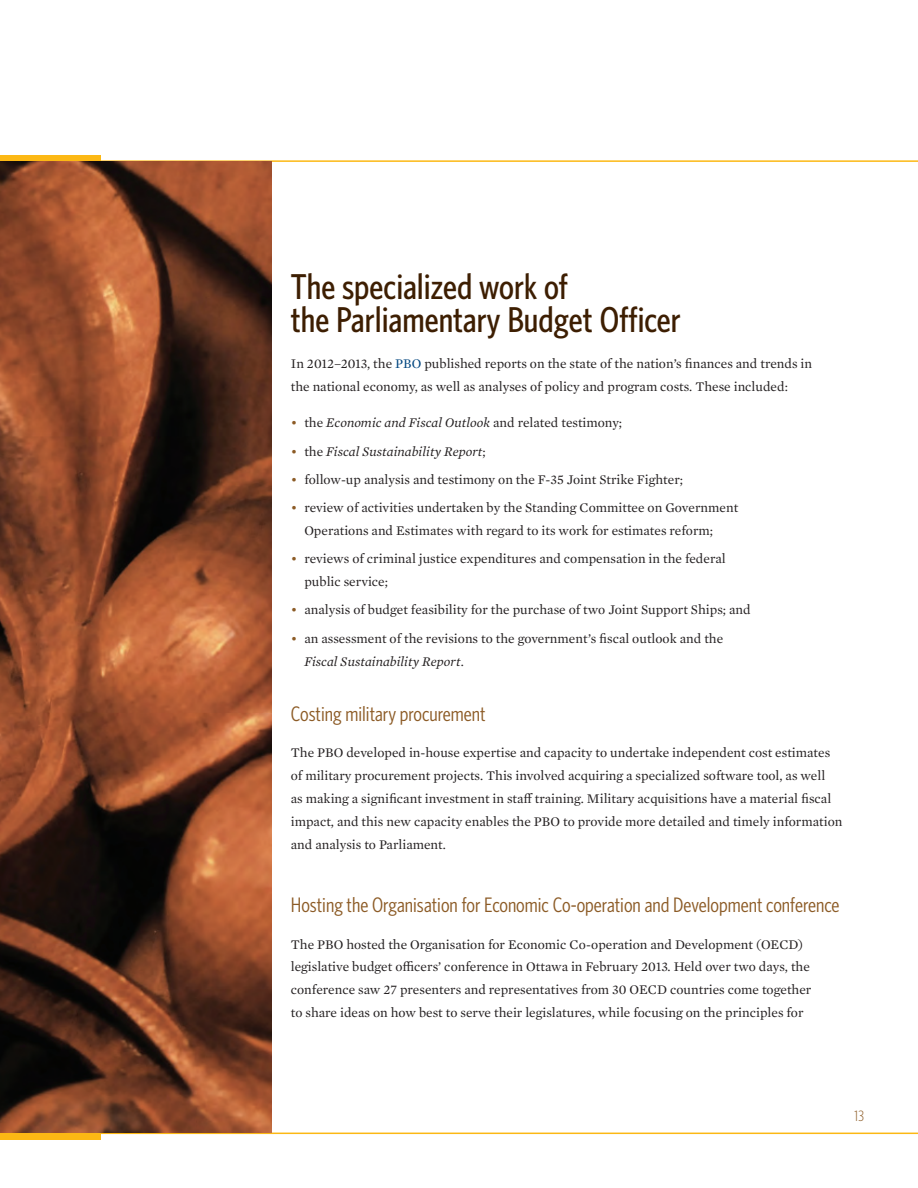
<style>
.page{position:relative;width:918px;height:1188px;background:#fff}
.page>*{position:absolute;margin:0;border:0;box-sizing:border-box;transform-origin:0 0}
.t1{font:500 36px/33px "Whitney Condensed";color:#3d1e02}
.t2{font:21px "Whitney Condensed";color:#8c5b26}
.t3{font:300 15px "Whitney Condensed";color:#8c5b26}
.t4{font:13.5px/22.8px "Mercury Text G1";color:#231f20}
.t5{font:italic 13.5px "Mercury Text G1";color:#231f20}
.s1{color:#01457f}
.s2{font-style:normal;color:#8c5b26}
.s3{font-style:normal}
.s4{color:#8c5b26}
.s5{font-style:italic}
</style>
<div class="page">
<div style="left:0;top:155px;width:100px;height:6px;background:#fcb814"></div>
<hr style="left:0;top:160px;width:918px;height:2px;background:#fcb814">
<div style="left:0;top:1133px;width:100px;height:6px;background:#fcb814"></div>
<hr style="left:0;top:1133px;width:918px;height:1px;background:#fcb814">
<img style="left:0;top:162px;width:271px;height:971px">
<h1 class="t1" style="left:291px;top:269px;width:392px">The specialized work of<br>the Parliamentary Budget Officer</h1>
<p class="t4" style="left:291px;top:352px;width:523px">In 2012–2013, the <span class="s1">PBO</span> published reports on the state of the nation’s finances and trends in the national economy, as well as analyses of policy and program costs. These included:</p>
<p class="t5" style="left:291px;top:413px;width:333px"><span class="s2">•</span> <span class="s3">the</span> Economic and Fiscal Outlook <span class="s3">and related testimony;</span></p>
<p class="t5" style="left:291px;top:442px;width:197px"><span class="s2">•</span> <span class="s3">the</span> Fiscal Sustainability Report<span class="s3">;</span></p>
<p class="t4" style="left:291px;top:467px;width:394px"><span class="s4">•</span> follow-up analysis and testimony on the F-35 Joint Strike Fighter;</p>
<p class="t4" style="left:304px;top:496px;width:435px;text-indent:-14px"><span class="s4">•</span> review of activities undertaken by the Standing Committee on Government<br>Operations and Estimates with regard to its work for estimates reform;</p>
<p class="t4" style="left:304px;top:547px;width:423px;text-indent:-14px"><span class="s4">•</span> reviews of criminal justice expenditures and compensation in the federal public service;</p>
<p class="t4" style="left:291px;top:598px;width:461px"><span class="s4">•</span> analysis of budget feasibility for the purchase of two Joint Support Ships; and</p>
<p class="t4" style="left:304px;top:626px;width:420px;text-indent:-14px"><span class="s4">•</span> an assessment of the revisions to the government’s fiscal outlook and the<br><span class="s5">Fiscal Sustainability Report</span>.</p>
<h2 class="t2" style="left:291px;top:701px;width:196px">Costing military procurement</h2>
<p class="t4" style="left:291px;top:741px;width:553px">The PBO developed in-house expertise and capacity to undertake independent cost estimates of military procurement projects. This involved acquiring a specialized software tool, as well<br>as making a significant investment in staff training. Military acquisitions have a material fiscal impact, and this new capacity enables the PBO to provide more detailed and timely information and analysis to Parliament.</p>
<h2 class="t2" style="left:291px;top:892px;width:550px">Hosting the Organisation for Economic Co-operation and Development conference</h2>
<p class="t4" style="left:291px;top:932px;width:522px">The PBO hosted the Organisation for Economic Co-operation and Development (OECD) legislative budget officers’ conference in Ottawa in February 2013. Held over two days, the conference saw 27 presenters and representatives from 30 OECD countries come together to share ideas on how best to serve their legislatures, while focusing on the principles for</p>
<p class="t3" style="left:854px;top:1107px;width:11px">13</p>
</div>
